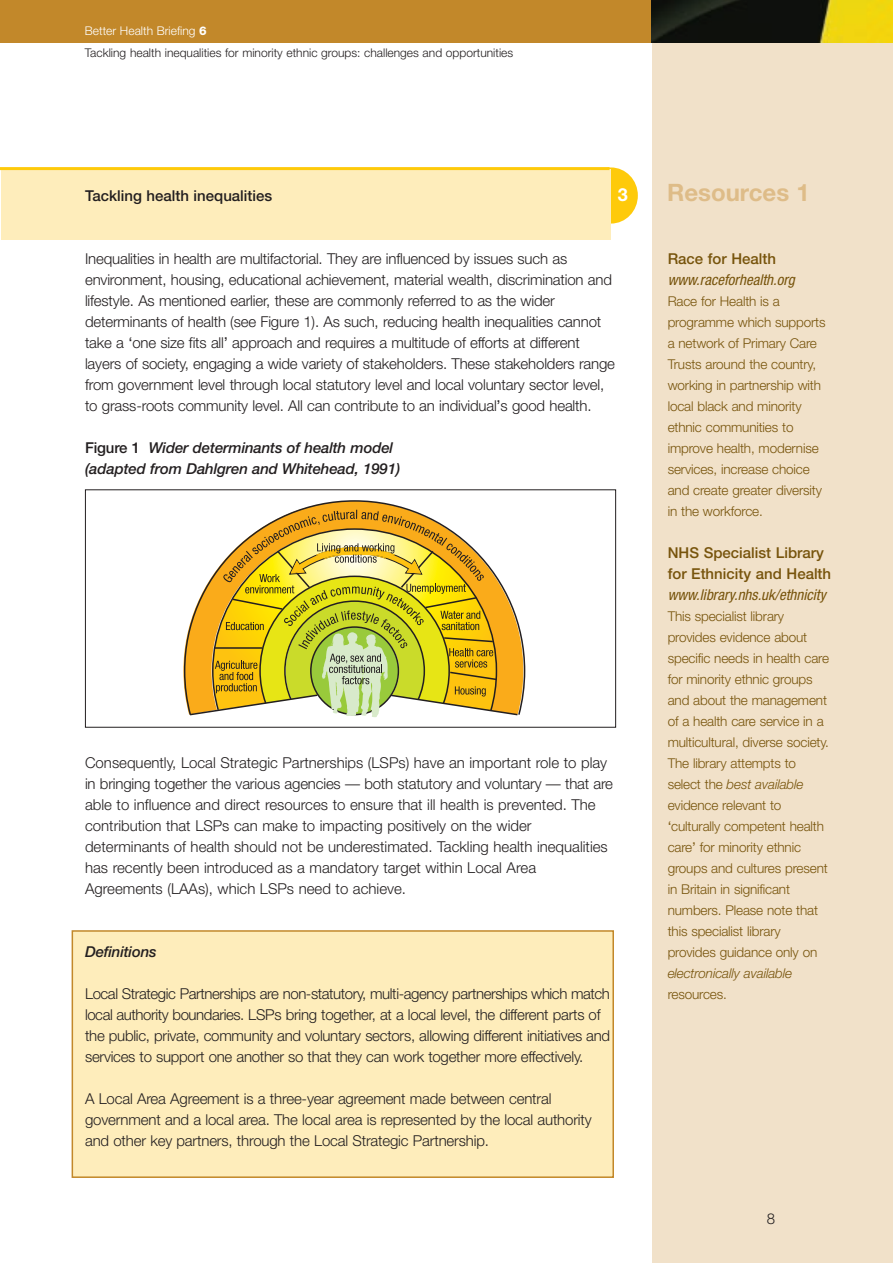
<style>
.page{position:relative;width:893px;height:1263px;background:#fff}
.page>*{position:absolute;margin:0;border:0;box-sizing:border-box;transform-origin:0 0}
.t1{font:700 24px "Helvetica Neue";color:#debc88}
.t2{font:700 18px "Helvetica Neue";color:#fff}
.t3{font:300 15px/21px "Helvetica Neue";letter-spacing:-.01em;color:#231f20}
.t4{font:italic 500 15px/21px "Helvetica Neue";letter-spacing:-.01em;color:#231f20}
.t5{font:500 15px/21px "Helvetica Neue";color:#77540c}
.t6{font:italic condensed 15px "Helvetica Neue";color:#77540c}
.t7{font:500 15px "Helvetica Neue";color:#231f20}
.t8{font:300 13.5px/21px "Helvetica Neue";letter-spacing:-.01em;color:#77540c}
.t9{font:italic 300 13.5px "Helvetica Neue";letter-spacing:-.01em;color:#77540c}
.t10{font:300 12px/22.5px "Helvetica Neue";color:#231f20}
.s1{color:#fff}
.s2{font-weight:800;color:#fff}
.s3{font-weight:400}
.s4{font-style:normal}
.s5{font-style:italic}
</style>
<div class="page">
<div style="left:72px;top:931px;width:541px;height:246px;background:#feedbb"></div>
<div style="left:72px;top:930px;width:542px;height:248px;border:2px solid #c2882a"></div>
<div style="left:584px;top:167px;width:54px;height:57px;background:#feca0a;border-radius:50%"></div>
<div style="left:2px;top:169px;width:609px;height:70px;background:#feedbb"></div>
<hr style="left:0;top:167px;width:609px;height:3px;background:#feca0a">
<div style="left:652px;top:27px;width:241px;height:1236px;background:#f1e1c9"></div>
<div style="left:0;top:0;width:6px;height:43px;background:#c2882a"></div>
<div style="left:1px;top:0;width:651px;height:43px;background:#c2882a"></div>
<img style="left:652px;top:0;width:241px;height:43px">
<svg style="left:183px;top:500px;width:342px;height:215px"></svg>
<svg style="left:188px;top:510px;width:331px;height:207px"></svg>
<div style="left:85px;top:489px;width:531px;height:239px;border:1px solid #231f20"></div>
<p class="t10" style="left:85px;top:20px;width:430px"><span class="s1">Better Health Briefing</span> <span class="s2">6<br></span>Tackling health inequalities for minority ethnic groups: challenges and opportunities</p>
<p class="t7" style="left:85px;top:190px;width:189px">Tackling health inequalities</p>
<p class="t2" style="left:618px;top:188px;width:12px">3</p>
<p class="t3" style="left:85px;top:250px;width:531px">Inequalities in health are multifactorial. They are influenced by issues such as environment, housing, educational achievement, material wealth, discrimination and lifestyle. As mentioned earlier, these are commonly referred to as the wider determinants of health (see Figure 1). As such, reducing health inequalities cannot take a <span class="s3">‘</span>one size fits all<span class="s3">’</span> approach and requires a multitude of efforts at different layers of society, engaging a wide variety of stakeholders. These stakeholders range from government level through local statutory level and local voluntary sector level, to grass-roots community level. All can contribute to an individual<span class="s3">’</span>s good health.</p>
<p class="t4" style="left:85px;top:439px;width:317px"><span class="s4">Figure 1</span> Wider determinants of health model (adapted from Dahlgren and Whitehead, 1991)</p>
<p class="t3" style="left:85px;top:754px;width:529px">Consequently, Local Strategic Partnerships (LSPs) have an important role to play in bringing together the various agencies — both statutory and voluntary — that are able to influence and direct resources to ensure that ill health is prevented. The contribution that LSPs can make to impacting positively on the wider determinants of health should not be underestimated. Tackling health inequalities has recently been introduced as a mandatory target within Local Area Agreements (LAAs), which LSPs need to achieve.</p>
<p class="t4" style="left:85px;top:943px;width:73px">Definitions</p>
<p class="t3" style="left:85px;top:985px;width:527px">Local Strategic Partnerships are non-statutory, multi-agency partnerships which match local authority boundaries. LSPs bring together, at a local level, the different parts of the public, private, community and voluntary sectors, allowing different initiatives and services to support one another so that they can work together more effectively.</p>
<p class="t3" style="left:85px;top:1090px;width:508px">A Local Area Agreement is a three-year agreement made between central government and a local area. The local area is represented by the local authority and other key partners, through the Local Strategic Partnership.</p>
<h1 class="t1" style="left:667px;top:184px;width:144px">Resources 1</h1>
<p class="t5" style="left:668px;top:250px;width:110px">Race for Health</p>
<p class="t6" style="left:668px;top:274px;width:129px">www.raceforhealth.org</p>
<p class="t8" style="left:668px;top:292px;width:159px">Race for Health is a programme which supports a network of Primary Care<br>Trusts around the country, working in partnership with local black and minority ethnic communities to improve health, modernise services, increase choice and create greater diversity in the workforce.</p>
<p class="t5" style="left:668px;top:544px;width:165px">NHS Specialist Library for Ethnicity and Health</p>
<p class="t6" style="left:668px;top:589px;width:160px">www.library.nhs.uk/ethnicity</p>
<p class="t8" style="left:668px;top:607px;width:163px">This specialist library provides evidence about specific needs in health care for minority ethnic groups and about the management of a health care service in a multicultural, diverse society.<br>The library attempts to select the <span class="s5">best available </span>evidence relevant to <span class="s3">‘</span>culturally competent health care<span class="s3">’</span> for minority ethnic groups and cultures present in Britain in significant numbers. Please note that this specialist library provides guidance only on</p>
<p class="t9" style="left:668px;top:968px;width:126px">electronically available</p>
<p class="t8" style="left:668px;top:985px;width:61px">resources.</p>
<p class="t3" style="left:767px;top:1209px;width:10px">8</p>
</div>
